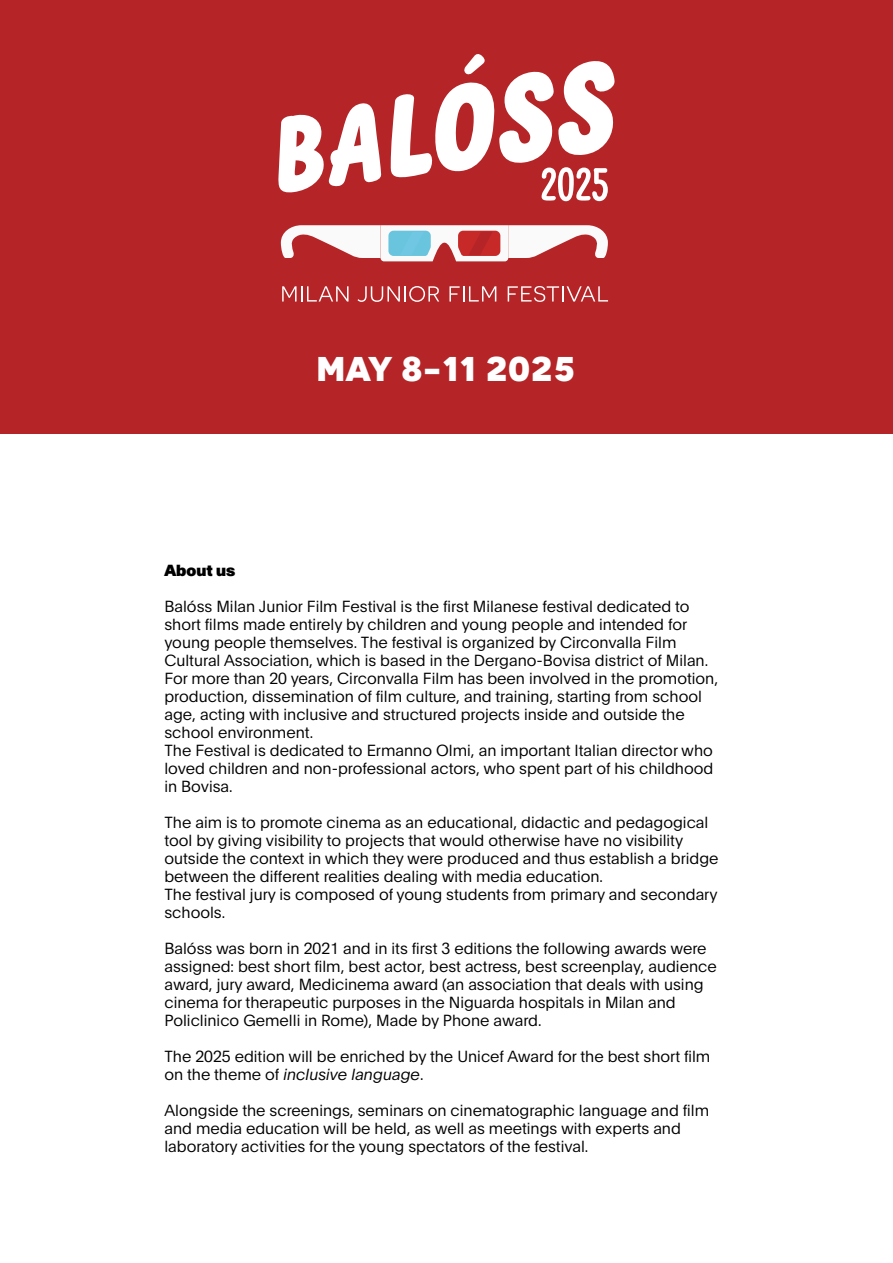
<style>
.page{position:relative;width:893px;height:1263px;background:#fff}
.page>*{position:absolute;margin:0;border:0;box-sizing:border-box;transform-origin:0 0}
.t1{font:800 34.35px "Novecentosanswide";color:#fff}
.t2{font:300 15.75px/18px "Plain";color:#000}
.t3{font:900 15.75px "Plain";color:#000}
.s1{font-style:italic}
</style>
<div class="page">
<div style="left:0;top:0;width:893px;height:434px;background:#b52527"></div>
<svg style="left:281px;top:225px;width:327px;height:36px"></svg>
<svg style="left:278px;top:103px;width:103px;height:90px"></svg>
<svg style="left:282px;top:286px;width:67px;height:16px"></svg>
<svg style="left:358px;top:286px;width:81px;height:16px"></svg>
<svg style="left:449px;top:286px;width:47px;height:16px"></svg>
<svg style="left:508px;top:286px;width:100px;height:16px"></svg>
<svg style="left:391px;top:54px;width:224px;height:147px"></svg>
<h1 class="t1" style="left:317px;top:347px;width:261px">MAY 8-11 2025</h1>
<p class="t3" style="left:164px;top:559px;width:72px">About us</p>
<p class="t2" style="left:164px;top:597px;width:555px">Balóss Milan Junior Film Festival is the first Milanese festival dedicated to short films made entirely by children and young people and intended for young people themselves. The festival is organized by Circonvalla Film Cultural Association, which is based in the Dergano-Bovisa district of Milan.<br>For more than 20 years, Circonvalla Film has been involved in the promotion, production, dissemination of film culture, and training, starting from school age, acting with inclusive and structured projects inside and outside the school environment.<br>The Festival is dedicated to Ermanno Olmi, an important Italian director who loved children and non-professional actors, who spent part of his childhood in Bovisa.</p>
<p class="t2" style="left:164px;top:813px;width:556px">The aim is to promote cinema as an educational, didactic and pedagogical tool by giving visibility to projects that would otherwise have no visibility outside the context in which they were produced and thus establish a bridge between the different realities dealing with media education.<br>The festival jury is composed of young students from primary and secondary schools.</p>
<p class="t2" style="left:164px;top:939px;width:554px">Balóss was born in 2021 and in its first 3 editions the following awards were assigned: best short film, best actor, best actress, best screenplay, audience award, jury award, Medicinema award (an association that deals with using cinema for therapeutic purposes in the Niguarda hospitals in Milan and Policlinico Gemelli in Rome), Made by Phone award.</p>
<p class="t2" style="left:164px;top:1047px;width:547px">The 2025 edition will be enriched by the Unicef Award for the best short film on the theme of <span class="s1">inclusive language</span>.</p>
<p class="t2" style="left:164px;top:1101px;width:546px">Alongside the screenings, seminars on cinematographic language and film and media education will be held, as well as meetings with experts and laboratory activities for the young spectators of the festival.</p>
</div>
